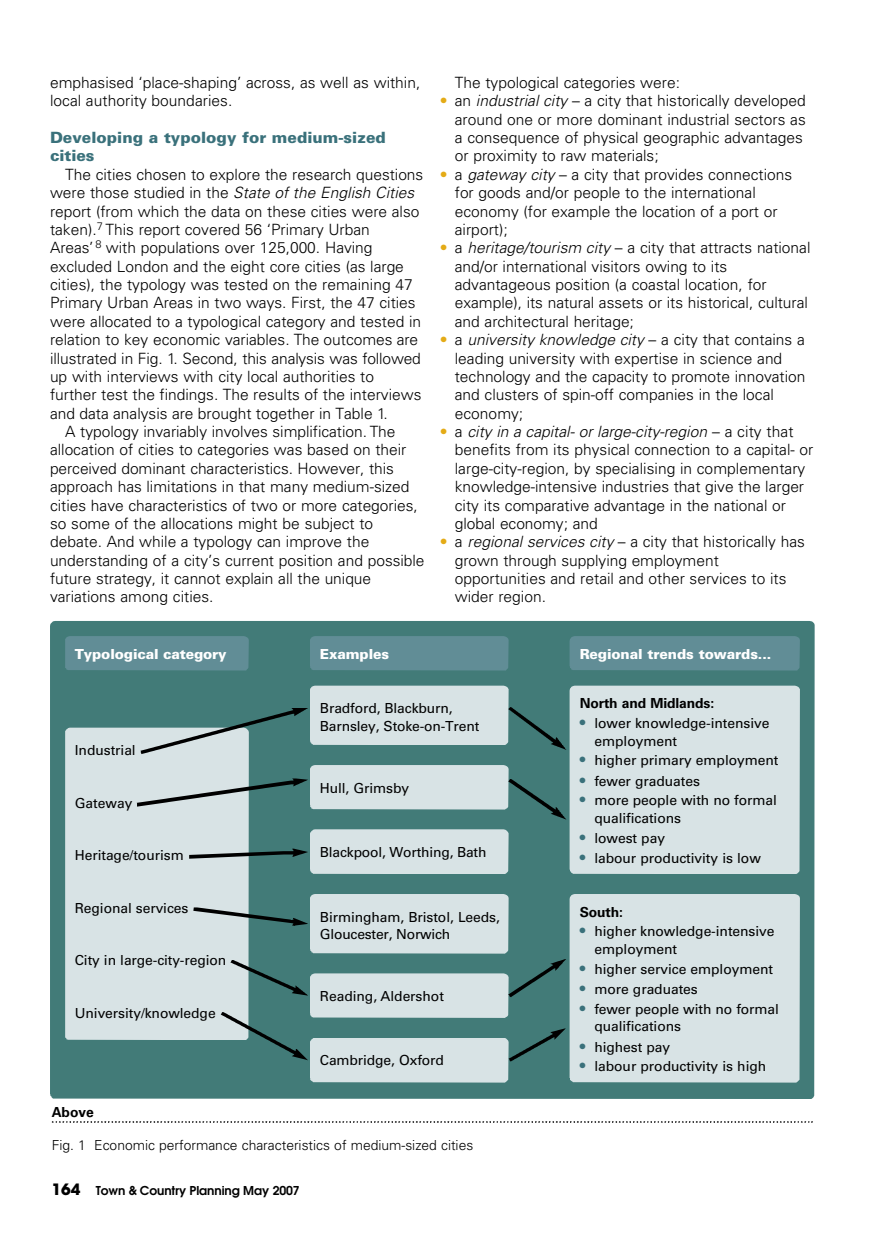
<style>
.page{position:relative;width:874px;height:1241px;background:#fff}
.page>*{position:absolute;margin:0;border:0;box-sizing:border-box;transform-origin:0 0}
.t1{font:300 15.58px/18.4px "Univers LT Std";color:#000}
.t2{font:italic 300 15.58px "Univers LT Std";letter-spacing:.005em;color:#000}
.t3{font:900 15.58px/18px "Univers LT Std";color:#3a717b}
.t4{font:13.83px/17.2px "Univers LT Std";letter-spacing:-.005em;color:#000}
.t5{font:300 13.83px "Univers LT Std";color:#000}
.t6{font:900 13.83px "Univers LT Std";letter-spacing:-.01em;color:#fff}
.t7{font:700 13.83px "Univers LT Std";letter-spacing:-.01em;color:#000}
.t8{font:600 12.25px "ITC Avant Garde Std";letter-spacing:-.005em;color:#000}
.s1{font-style:normal}
.s2{color:#e4ab16}
.s3{font-style:italic}
.s4{font-weight:700;font-size:15.58px}
.s5{font-size:15.58px;color:#3a717b}
</style>
<div class="page">
<div style="left:50px;top:621px;width:764px;height:478px;background:#427b78"></div>
<svg style="left:52px;top:1121px;width:254px;height:2px"></svg>
<div style="left:65px;top:728px;width:184px;height:312px;background:#d8e3e5"></div>
<div style="left:65px;top:636px;width:184px;height:34px;background:#618d96"></div>
<div style="left:310px;top:636px;width:198px;height:34px;background:#618d96"></div>
<div style="left:569px;top:636px;width:230px;height:34px;background:#618d96"></div>
<svg style="left:193px;top:894px;width:606px;height:188px"></svg>
<svg style="left:136px;top:686px;width:663px;height:188px"></svg>
<p class="t1" style="left:50px;top:73px;width:372px">emphasised ‘place-shaping’ across, as well as within, local authority boundaries.</p>
<p class="t3" style="left:50px;top:129px;width:337px">Developing a typology for medium-sized cities</p>
<p class="t1" style="left:65px;top:165px;width:359px">The cities chosen to explore the research questions</p>
<p class="t2" style="left:50px;top:183px;width:366px"><span class="s1">were those studied in the</span> State of the English Cities</p>
<p class="t1" style="left:50px;top:202px;width:371px">report (from which the data on these cities were also</p>
<p class="t1" style="left:50px;top:220px;width:321px">taken).<sup>7</sup> This report covered 56 ‘Primary Urban</p>
<p class="t1" style="left:50px;top:239px;width:324px">Areas’ <sup>8</sup> with populations over 125,000. Having</p>
<p class="t1" style="left:50px;top:257px;width:355px">excluded London and the eight core cities (as large</p>
<p class="t1" style="left:50px;top:276px;width:364px">cities), the typology was tested on the remaining 47</p>
<p class="t1" style="left:50px;top:294px;width:367px">Primary Urban Areas in two ways. First, the 47 cities</p>
<p class="t1" style="left:50px;top:312px;width:372px">were allocated to a typological category and tested in</p>
<p class="t1" style="left:50px;top:331px;width:369px">relation to key economic variables. The outcomes are</p>
<p class="t1" style="left:50px;top:349px;width:372px">illustrated in Fig. 1. Second, this analysis was followed</p>
<p class="t1" style="left:50px;top:367px;width:325px">up with interviews with city local authorities to</p>
<p class="t1" style="left:50px;top:386px;width:373px">further test the findings. The results of the interviews</p>
<p class="t1" style="left:50px;top:404px;width:339px">and data analysis are brought together in Table 1.</p>
<p class="t1" style="left:65px;top:423px;width:331px">A typology invariably involves simplification. The</p>
<p class="t1" style="left:50px;top:441px;width:358px">allocation of cities to categories was based on their</p>
<p class="t1" style="left:50px;top:459px;width:345px">perceived dominant characteristics. However, this</p>
<p class="t1" style="left:50px;top:478px;width:361px">approach has limitations in that many medium-sized</p>
<p class="t1" style="left:50px;top:496px;width:369px">cities have characteristics of two or more categories,</p>
<p class="t1" style="left:50px;top:514px;width:325px">so some of the allocations might be subject to</p>
<p class="t1" style="left:50px;top:533px;width:321px">debate. And while a typology can improve the</p>
<p class="t1" style="left:50px;top:551px;width:376px">understanding of a city’s current position and possible</p>
<p class="t1" style="left:50px;top:570px;width:322px">future strategy, it cannot explain all the unique</p>
<p class="t1" style="left:50px;top:588px;width:165px">variations among cities.</p>
<p class="t1" style="left:454px;top:73px;width:227px">The typological categories were:</p>
<p class="t1" style="left:454px;top:92px;width:352px;text-indent:-15px"><span class="s2">•</span> an <span class="s3">industrial city</span> – a city that historically developed around one or more dominant industrial sectors as a consequence of physical geographic advantages or proximity to raw materials;</p>
<p class="t1" style="left:454px;top:165px;width:339px;text-indent:-15px"><span class="s2">•</span> a <span class="s3">gateway city</span> – a city that provides connections for goods and/or people to the international economy (for example the location of a port or airport);</p>
<p class="t1" style="left:454px;top:239px;width:357px;text-indent:-15px"><span class="s2">•</span> a <span class="s3">heritage/tourism city</span> – a city that attracts national and/or international visitors owing to its advantageous position (a coastal location, for example), its natural assets or its historical, cultural and architectural heritage;</p>
<p class="t1" style="left:454px;top:331px;width:352px;text-indent:-15px"><span class="s2">•</span> a <span class="s3">university knowledge city</span> – a city that contains a leading university with expertise in science and technology and the capacity to promote innovation and clusters of spin-off companies in the local economy;</p>
<p class="t1" style="left:454px;top:423px;width:360px;text-indent:-15px"><span class="s2">•</span> a <span class="s3">city in a capital- or large-city-region</span> – a city that benefits from its physical connection to a capital- or large-city-region, by specialising in complementary knowledge-intensive industries that give the larger city its comparative advantage in the national or global economy; and</p>
<p class="t1" style="left:454px;top:533px;width:351px;text-indent:-15px"><span class="s2">•</span> a <span class="s3">regional services city</span> – a city that historically has grown through supplying employment opportunities and retail and other services to its wider region.</p>
<p class="t6" style="left:75px;top:645px;width:153px">Typological category</p>
<p class="t6" style="left:320px;top:645px;width:71px">Examples</p>
<p class="t6" style="left:579px;top:645px;width:193px">Regional trends towards...</p>
<p class="t4" style="left:75px;top:742px;width:62px">Industrial</p>
<p class="t4" style="left:75px;top:794px;width:59px">Gateway</p>
<p class="t4" style="left:75px;top:847px;width:110px">Heritage/tourism</p>
<p class="t4" style="left:75px;top:899px;width:115px">Regional services</p>
<p class="t4" style="left:75px;top:952px;width:153px">City in large-city-region</p>
<p class="t4" style="left:75px;top:1004px;width:142px">University/knowledge</p>
<p class="t4" style="left:320px;top:700px;width:161px">Bradford, Blackburn,<br>Barnsley, Stoke-on-Trent</p>
<p class="t4" style="left:320px;top:779px;width:91px">Hull, Grimsby</p>
<p class="t4" style="left:320px;top:843px;width:168px">Blackpool, Worthing, Bath</p>
<p class="t4" style="left:320px;top:908px;width:181px">Birmingham, Bristol, Leeds,<br>Gloucester, Norwich</p>
<p class="t4" style="left:320px;top:988px;width:125px">Reading, Aldershot</p>
<p class="t4" style="left:320px;top:1052px;width:126px">Cambridge, Oxford</p>
<p class="t7" style="left:52px;top:1104px;width:44px">Above</p>
<p class="t5" style="left:52px;top:1137px;width:423px">Fig. 1 Economic performance characteristics of medium-sized cities</p>
<p class="t8" style="left:52px;top:1182px;width:249px"><span class="s4">164</span> Town &amp; Country Planning May 2007</p>
<p class="t7" style="left:579px;top:695px;width:136px">North and Midlands:</p>
<p class="t4" style="left:594px;top:714px;width:176px;line-height:17.7px;text-indent:-15px"><span class="s5">•</span> lower knowledge-intensive employment</p>
<p class="t4" style="left:579px;top:752px;width:200px"><span class="s5">•</span> higher primary employment</p>
<p class="t4" style="left:579px;top:772px;width:122px"><span class="s5">•</span> fewer graduates</p>
<p class="t4" style="left:594px;top:792px;width:184px;line-height:17.7px;text-indent:-15px"><span class="s5">•</span> more people with no formal qualifications</p>
<p class="t4" style="left:579px;top:830px;width:87px"><span class="s5">•</span> lowest pay</p>
<p class="t4" style="left:579px;top:849px;width:183px"><span class="s5">•</span> labour productivity is low</p>
<p class="t7" style="left:579px;top:904px;width:45px">South:</p>
<p class="t4" style="left:594px;top:923px;width:182px;line-height:17.7px;text-indent:-15px"><span class="s5">•</span> higher knowledge-intensive employment</p>
<p class="t4" style="left:579px;top:960px;width:195px"><span class="s5">•</span> higher service employment</p>
<p class="t4" style="left:579px;top:980px;width:120px"><span class="s5">•</span> more graduates</p>
<p class="t4" style="left:594px;top:1001px;width:186px;text-indent:-15px"><span class="s5">•</span> fewer people with no formal qualifications</p>
<p class="t4" style="left:579px;top:1038px;width:92px"><span class="s5">•</span> highest pay</p>
<p class="t4" style="left:579px;top:1058px;width:188px"><span class="s5">•</span> labour productivity is high</p>
</div>
